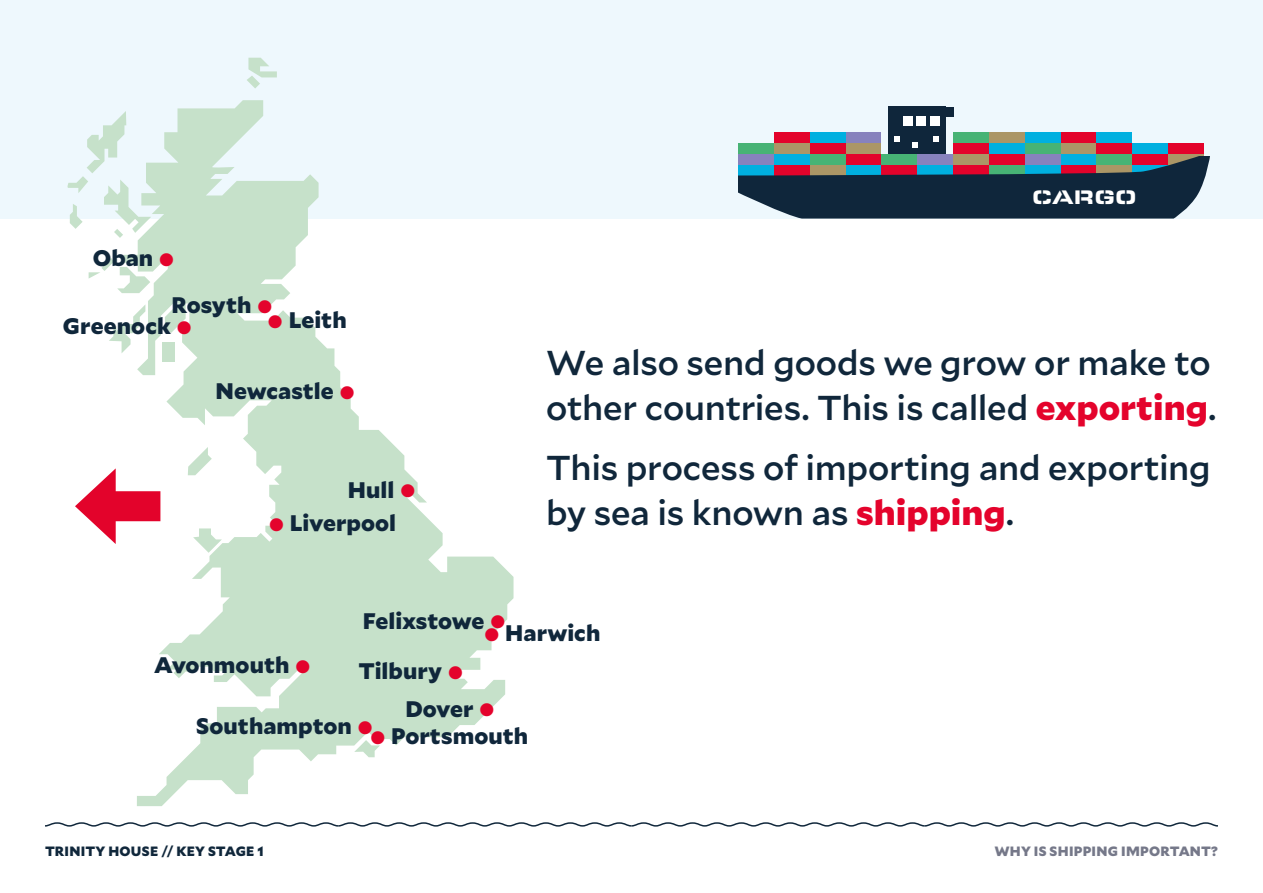
<style>
.page{position:relative;width:1263px;height:893px;background:#fff}
.page>*{position:absolute;margin:0;border:0;box-sizing:border-box;transform-origin:0 0}
.t1{font:500 34.5px/45px "Mallory";letter-spacing:-.01em;color:#10273b}
.t2{font:900 22.5px/37.7px "Mallory";color:#10273b}
.t3{font:20.4px "Eurostile Ste D Blac Exte";color:#fff}
.t4{font:900 13.5px "Mallory";letter-spacing:.02em;color:#10273b}
.t5{font:900 13.5px "Mallory";letter-spacing:.015em;color:#757889}
.s1{color:#e4032c}
.s2{font-weight:900;color:#e4032c}
</style>
<div class="page">
<div style="left:0;top:0;width:1263px;height:219px;background:#eef8fd"></div>
<svg style="left:45px;top:822px;width:1173px;height:5px"></svg>
<div style="left:845px;top:154px;width:36px;height:11px;background:#e3032b"></div>
<div style="left:953px;top:154px;width:36px;height:11px;background:#ab9666"></div>
<div style="left:989px;top:154px;width:36px;height:11px;background:#e3032b"></div>
<div style="left:1025px;top:154px;width:35px;height:11px;background:#8782bd"></div>
<div style="left:1060px;top:154px;width:36px;height:11px;background:#00b0e0"></div>
<div style="left:1096px;top:154px;width:36px;height:11px;background:#47b375"></div>
<div style="left:1132px;top:154px;width:36px;height:11px;background:#e3032b"></div>
<div style="left:1168px;top:154px;width:36px;height:11px;background:#ab9666"></div>
<div style="left:845px;top:143px;width:36px;height:11px;background:#ab9666"></div>
<div style="left:953px;top:143px;width:36px;height:11px;background:#e3032b"></div>
<div style="left:989px;top:143px;width:36px;height:11px;background:#00b0e0"></div>
<div style="left:1025px;top:143px;width:35px;height:11px;background:#47b375"></div>
<div style="left:1060px;top:143px;width:36px;height:11px;background:#ab9666"></div>
<div style="left:1096px;top:143px;width:36px;height:11px;background:#e3032b"></div>
<div style="left:1132px;top:143px;width:36px;height:11px;background:#00b0e0"></div>
<div style="left:1168px;top:143px;width:36px;height:11px;background:#e3032b"></div>
<div style="left:845px;top:132px;width:36px;height:11px;background:#8782bd"></div>
<div style="left:953px;top:132px;width:36px;height:11px;background:#47b375"></div>
<div style="left:989px;top:132px;width:36px;height:11px;background:#ab9666"></div>
<div style="left:1025px;top:132px;width:35px;height:11px;background:#00b0e0"></div>
<div style="left:1060px;top:132px;width:36px;height:11px;background:#e3032b"></div>
<div style="left:1096px;top:132px;width:36px;height:11px;background:#00b0e0"></div>
<div style="left:738px;top:154px;width:36px;height:11px;background:#8782bd"></div>
<div style="left:774px;top:154px;width:36px;height:11px;background:#00b0e0"></div>
<div style="left:810px;top:154px;width:35px;height:11px;background:#47b375"></div>
<div style="left:738px;top:143px;width:36px;height:11px;background:#47b375"></div>
<div style="left:774px;top:143px;width:36px;height:11px;background:#ab9666"></div>
<div style="left:810px;top:143px;width:35px;height:11px;background:#e3032b"></div>
<div style="left:774px;top:132px;width:36px;height:11px;background:#e3032b"></div>
<div style="left:810px;top:132px;width:35px;height:11px;background:#00b0e0"></div>
<div style="left:888px;top:107px;width:57px;height:85px;background:#0f263b"></div>
<div style="left:888px;top:107px;width:65px;height:10px;background:#0f263b"></div>
<div style="left:881px;top:154px;width:36px;height:11px;background:#47b375"></div>
<div style="left:917px;top:154px;width:36px;height:11px;background:#8782bd"></div>
<svg style="left:738px;top:156px;width:472px;height:63px"></svg>
<div style="left:930px;top:117px;width:9px;height:9px;background:#fff"></div>
<div style="left:917px;top:117px;width:9px;height:9px;background:#fff"></div>
<div style="left:903px;top:117px;width:9px;height:9px;background:#fff"></div>
<svg style="left:894px;top:136px;width:5px;height:5px"></svg>
<svg style="left:934px;top:136px;width:5px;height:5px"></svg>
<svg style="left:912px;top:143px;width:6px;height:5px"></svg>
<svg style="left:123px;top:100px;width:390px;height:706px"></svg>
<svg style="left:354px;top:740px;width:26px;height:17px"></svg>
<svg style="left:193px;top:528px;width:29px;height:25px"></svg>
<svg style="left:188px;top:447px;width:24px;height:28px"></svg>
<div style="left:162px;top:342px;width:12px;height:20px;background:#c6e1ca"></div>
<svg style="left:109px;top:304px;width:36px;height:49px"></svg>
<svg style="left:67px;top:111px;width:84px;height:127px"></svg>
<svg style="left:89px;top:258px;width:61px;height:35px"></svg>
<svg style="left:247px;top:58px;width:30px;height:31px"></svg>
<div style="left:102px;top:491px;width:58px;height:30px;background:#e3032b"></div>
<svg style="left:75px;top:468px;width:41px;height:76px"></svg>
<p class="t2" style="left:93px;top:238px;width:84px">Oban <span class="s1">●</span></p>
<p class="t2" style="left:171px;top:285px;width:103px">Rosyth <span class="s1">●</span></p>
<p class="t2" style="left:267px;top:300px;width:81px"><span class="s1">●</span> Leith</p>
<p class="t2" style="left:63px;top:306px;width:131px">Greenock <span class="s1">●</span></p>
<p class="t2" style="left:215px;top:371px;width:141px">Newcastle <span class="s1">●</span></p>
<p class="t2" style="left:348px;top:469px;width:70px">Hull <span class="s1">●</span></p>
<p class="t2" style="left:268px;top:503px;width:129px"><span class="s1">●</span> Liverpool</p>
<p class="t3" style="left:1032px;top:186px;width:106px">CARGO</p>
<p class="t1" style="left:546px;top:339px;width:671px">We also send goods we grow or make to other countries. This is called <span class="s2">exporting</span>.</p>
<p class="t1" style="left:546px;top:444px;width:666px">This process of importing and exporting by sea is known as <span class="s2">shipping</span>.</p>
<p class="t2" style="left:363px;top:600px;width:145px">Felixstowe <span class="s1">●</span></p>
<p class="t2" style="left:483px;top:613px;width:118px"><span class="s1">●</span> Harwich</p>
<p class="t2" style="left:405px;top:651px;width:91px;text-indent:-47px">Tilbury <span class="s1">●<br></span>Dover <span class="s1">●</span></p>
<p class="t2" style="left:369px;top:716px;width:160px"><span class="s1">●</span> Portsmouth</p>
<p class="t2" style="left:154px;top:645px;width:159px">Avonmouth <span class="s1">●</span></p>
<p class="t2" style="left:196px;top:706px;width:179px">Southampton <span class="s1">●</span></p>
<p class="t4" style="left:45px;top:841px;width:220px">TRINITY HOUSE // KEY STAGE 1</p>
<p class="t5" style="left:994px;top:841px;width:225px">WHY IS SHIPPING IMPORTANT?</p>
</div>
